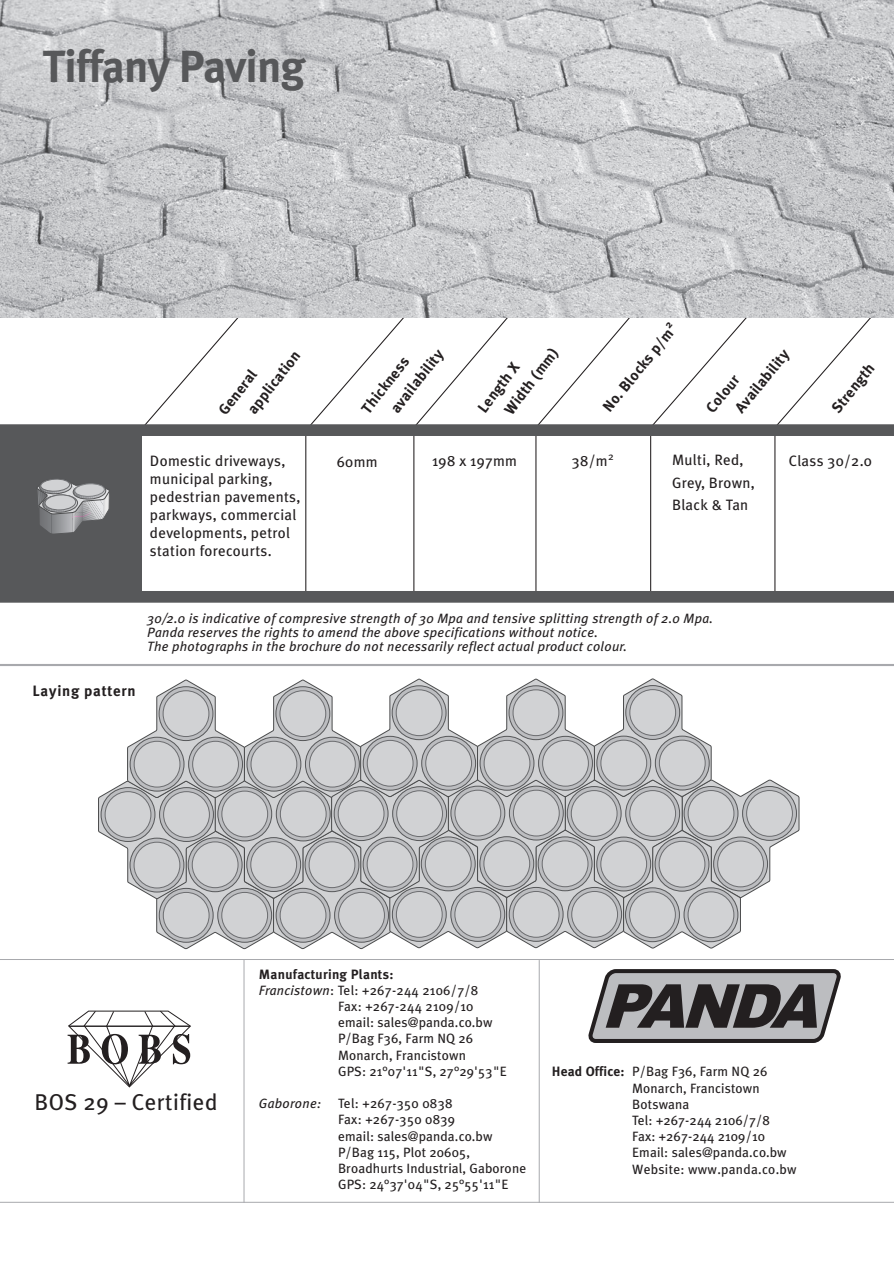
<style>
.page{position:relative;width:894px;height:1262px;background:#fff}
.page>*{position:absolute;margin:0;border:0;box-sizing:border-box;transform-origin:0 0}
.t1{font:700 45px "Meta Plus";letter-spacing:-.02em;color:#57585a}
.t2{font:22.8px "Meta Plus";letter-spacing:.02em;color:#231f20}
.t3{font:15px/18px "Meta Plus";letter-spacing:.02em;color:#231f20}
.t4{font:700 15px/22.5px "Meta Plus";letter-spacing:.05em;color:#231f20}
.t5{font:13.5px/16.2px "Meta Plus";letter-spacing:.01em;color:#231f20}
.t6{font:italic 13.5px/14px "Meta Plus";letter-spacing:.02em;color:#231f20}
.t7{font:700 13.5px "Meta Plus";letter-spacing:.02em;color:#231f20}
.s1{font-style:italic}
.s2{font-weight:700}
</style>
<div class="page">
<svg style="left:305px;top:317px;width:101px;height:274px"></svg>
<svg style="left:413px;top:317px;width:96px;height:274px"></svg>
<svg style="left:535px;top:317px;width:96px;height:274px"></svg>
<svg style="left:649px;top:317px;width:99px;height:274px"></svg>
<svg style="left:773px;top:317px;width:99px;height:274px"></svg>
<svg style="left:139px;top:317px;width:102px;height:107px"></svg>
<img style="left:0;top:0;width:893px;height:317px">
<div style="left:0;top:430px;width:142px;height:167px;background:#57585a"></div>
<div style="left:0;top:424px;width:893px;height:12px;background:#57585a"></div>
<div style="left:0;top:591px;width:893px;height:11px;background:#57585a"></div>
<svg style="left:98px;top:679px;width:701px;height:270px"></svg>
<svg style="left:509px;top:686px;width:54px;height:53px"></svg>
<div style="left:509px;top:686px;width:54px;height:53px;border:1px solid #57585a;border-radius:50%"></div>
<div style="left:513px;top:690px;width:46px;height:45px;background:#d1d2d4;border-radius:50%"></div>
<div style="left:513px;top:690px;width:46px;height:45px;border:1px solid #6c6d70;border-radius:50%"></div>
<svg style="left:480px;top:736px;width:54px;height:54px"></svg>
<div style="left:480px;top:736px;width:54px;height:54px;border:1px solid #57585a;border-radius:50%"></div>
<div style="left:484px;top:740px;width:46px;height:46px;background:#d1d2d4;border-radius:50%"></div>
<div style="left:484px;top:740px;width:46px;height:46px;border:1px solid #6c6d70;border-radius:50%"></div>
<svg style="left:538px;top:736px;width:54px;height:54px"></svg>
<div style="left:538px;top:736px;width:54px;height:54px;border:1px solid #57585a;border-radius:50%"></div>
<div style="left:542px;top:740px;width:46px;height:46px;background:#d1d2d4;border-radius:50%"></div>
<div style="left:542px;top:740px;width:46px;height:46px;border:1px solid #6c6d70;border-radius:50%"></div>
<svg style="left:37px;top:479px;width:73px;height:55px"></svg>
<hr style="left:0;top:664px;width:893px;height:2px;background:#a8a9ad">
<hr style="left:0;top:959px;width:893px;height:1px;background:#a8a9ad">
<hr style="left:243px;top:959px;width:1px;height:243px;background:#a8a9ad">
<hr style="left:539px;top:960px;width:1px;height:242px;background:#a8a9ad">
<hr style="left:0;top:1202px;width:893px;height:1px;background:#a8a9ad">
<svg style="left:588px;top:969px;width:253px;height:74px"></svg>
<svg style="left:68px;top:1010px;width:123px;height:78px"></svg>
<h1 class="t1" style="left:43px;top:46px;width:264px">Tiffany Paving</h1>
<p class="t4" style="left:225px;top:391px;width:77px;text-indent:-18px;rotate:-52deg">General application</p>
<p class="t4" style="left:356px;top:405px;width:68px;rotate:-52deg">Thickness</p>
<p class="t4" style="left:481px;top:393px;width:80px;text-indent:-14px;rotate:-53deg">Length X<br>Width (mm)</p>
<p class="t4" style="left:385px;top:404px;width:77px;rotate:-52deg">availability</p>
<p class="t4" style="left:597px;top:403px;width:110px;rotate:-51deg">No. Blocks p/m<sup>2</sup></p>
<p class="t4" style="left:712px;top:390px;width:78px;text-indent:-18px;rotate:-51deg">Colour<br>Availability</p>
<p class="t4" style="left:826px;top:404px;width:60px;rotate:-51deg">Strength</p>
<p class="t3" style="left:150px;top:452px;width:152px">Domestic driveways, municipal parking, pedestrian pavements, parkways, commercial developments, petrol station forecourts.</p>
<p class="t3" style="left:337px;top:453px;width:42px">60mm</p>
<p class="t3" style="left:432px;top:453px;width:86px">198 x 197mm</p>
<p class="t3" style="left:572px;top:452px;width:43px">38/m<sup>2</sup></p>
<p class="t3" style="left:672px;top:449px;width:84px;line-height:22.5px">Multi, Red,<br>Grey, Brown,<br>Black &amp; Tan</p>
<p class="t6" style="left:147px;top:611px;width:567px">30/2.0 is indicative of compresive strength of 30 Mpa and tensive splitting strength of 2.0 Mpa.<br>Panda reserves the rights to amend the above specifications without notice.<br>The photographs in the brochure do not necessarily reflect actual product colour.</p>
<p class="t4" style="left:33px;top:680px;width:105px">Laying pattern</p>
<p class="t3" style="left:788px;top:453px;width:85px">Class 30/2.0</p>
<h2 class="t2" style="left:35px;top:1090px;width:184px">BOS 29 – Certified</h2>
<p class="t7" style="left:259px;top:967px;width:136px">Manufacturing Plants:</p>
<p class="t5" style="left:259px;top:982px;width:221px"><span class="s1">Francistown</span>: Tel: +267-244 2106/7/8</p>
<p class="t5" style="left:338px;top:998px;width:137px">Fax: +267-244 2109/10</p>
<p class="t5" style="left:338px;top:1015px;width:156px">email: sales@panda.co.bw</p>
<p class="t5" style="left:338px;top:1031px;width:137px">P/Bag F36, Farm NQ 26</p>
<p class="t5" style="left:338px;top:1047px;width:129px">Monarch, Francistown</p>
<p class="t5" style="left:338px;top:1063px;width:170px">GPS: 21°07'11"S, 27°29'53"E</p>
<p class="t5" style="left:338px;top:1096px;width:190px;text-indent:-79px"><span class="s1">Gaborone:</span> Tel: +267-350 0838<br>Fax: +267-350 0839<br>email: sales@panda.co.bw<br>P/Bag 115, Plot 20605,<br>Broadhurts Industrial, Gaborone<br>GPS: 24°37'04"S, 25°55'11"E</p>
<p class="t5" style="left:632px;top:1064px;width:166px;text-indent:-80px"><span class="s2">Head Office:</span> P/Bag F36, Farm NQ 26<br>Monarch, Francistown<br>Botswana<br>Tel: +267-244 2106/7/8<br>Fax: +267-244 2109/10<br>Email: sales@panda.co.bw<br>Website: www.panda.co.bw</p>
</div>
